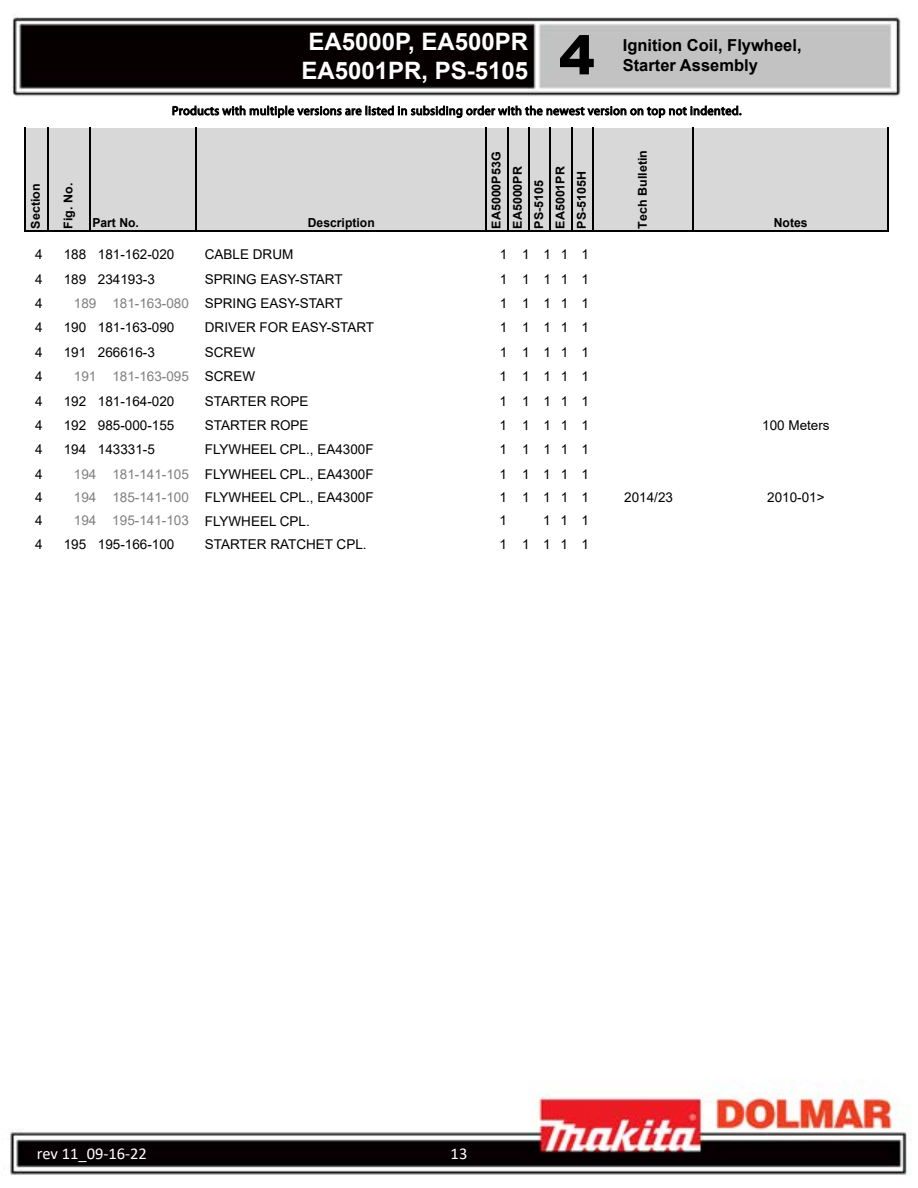
<style>
.page{position:relative;width:918px;height:1188px;background:#fff}
.page>*{position:absolute;margin:0;border:0;box-sizing:border-box;transform-origin:0 0}
.t1{font:900 54px "Arial";color:#000}
.t2{font:700 24px/28.8px "Arial";color:#fff}
.t3{font:700 16.5px/19.8px "Arial";color:#000}
.t4{font:16.5px "Calibri";color:#fff}
.t5{font:13.5px "Arial";color:#000}
.t6{font:13.5px "Arial";color:#7f7f7f}
.t7{font:12.45px "Myriad Pro";letter-spacing:.03em;color:#000}
.t8{font:700 12.45px "Arial";color:#000}
.t9{font:700 12.15px/21.3px "Arial";letter-spacing:.005em;color:#000}
.s1{color:#7f7f7f}
.s2{color:#000}
</style>
<div class="page">
<img style="left:8px;top:17px;width:900px;height:1158px">
<div style="left:25px;top:128px;width:863px;height:104px;background:#d8d8d8"></div>
<hr style="left:24px;top:128px;width:1px;height:104px;background:#000">
<hr style="left:47px;top:128px;width:2px;height:104px;background:#000">
<hr style="left:89px;top:128px;width:2px;height:104px;background:#000">
<hr style="left:195px;top:128px;width:2px;height:104px;background:#000">
<hr style="left:486px;top:128px;width:1px;height:104px;background:#000">
<hr style="left:507px;top:128px;width:1px;height:104px;background:#000">
<hr style="left:528px;top:128px;width:2px;height:104px;background:#000">
<hr style="left:550px;top:128px;width:1px;height:104px;background:#000">
<hr style="left:571px;top:128px;width:1px;height:104px;background:#000">
<hr style="left:592px;top:128px;width:2px;height:104px;background:#000">
<hr style="left:693px;top:128px;width:1px;height:104px;background:#000">
<hr style="left:887px;top:128px;width:2px;height:104px;background:#000">
<hr style="left:25px;top:231px;width:864px;height:1px;background:#000">
<p class="t9" style="left:25px;top:229px;width:47px;rotate:-90deg">Section</p>
<p class="t9" style="left:58px;top:229px;width:47px;rotate:-90deg">Fig. No.</p>
<h2 class="t2" style="left:301px;top:28px;width:228px">EA5000P, EA500PR<br>EA5001PR, PS-5105</h2>
<h1 class="t1" style="left:559px;top:16px;width:38px">4</h1>
<p class="t3" style="left:623px;top:36px;width:180px">Ignition Coil, Flywheel,<br>Starter Assembly</p>
<p class="t7" style="left:172px;top:103px;width:571px">Products with multiple versions are listed in subsiding order with the newest version on top not indented.</p>
<p class="t8" style="left:92px;top:214px;width:48px">Part No.</p>
<p class="t8" style="left:308px;top:214px;width:68px">Description</p>
<p class="t9" style="left:486px;top:229px;width:79px;rotate:-90deg">EA5000P53G<br>EA5000PR<br>PS-5105<br>EA5001PR<br>PS-5105H</p>
<p class="t9" style="left:632px;top:229px;width:80px;rotate:-90deg">Tech Bulletin</p>
<p class="t8" style="left:774px;top:214px;width:35px">Notes</p>
<p class="t5" style="left:35px;top:245px;width:9px">4</p>
<p class="t5" style="left:64px;top:245px;width:112px">188 181-162-020</p>
<p class="t5" style="left:205px;top:245px;width:90px">CABLE DRUM</p>
<p class="t5" style="left:500px;top:245px;width:91px">1 1111</p>
<p class="t5" style="left:35px;top:270px;width:9px">4</p>
<p class="t5" style="left:64px;top:270px;width:93px">189 234193-3</p>
<p class="t5" style="left:205px;top:270px;width:139px">SPRING EASY-START</p>
<p class="t5" style="left:500px;top:270px;width:91px">1 1111</p>
<p class="t5" style="left:35px;top:294px;width:9px">4</p>
<p class="t5" style="left:74px;top:294px;width:270px"><span class="s1">189 181-163-080</span> SPRING EASY-START</p>
<p class="t5" style="left:500px;top:294px;width:91px">1 1111</p>
<p class="t5" style="left:35px;top:318px;width:9px">4</p>
<p class="t5" style="left:64px;top:318px;width:112px">190 181-163-090</p>
<p class="t5" style="left:205px;top:318px;width:171px">DRIVER FOR EASY-START</p>
<p class="t5" style="left:500px;top:318px;width:91px">1 1111</p>
<p class="t5" style="left:35px;top:343px;width:9px">4</p>
<p class="t5" style="left:64px;top:343px;width:93px">191 266616-3</p>
<p class="t5" style="left:205px;top:343px;width:52px">SCREW</p>
<p class="t5" style="left:500px;top:343px;width:91px">1 1111</p>
<p class="t5" style="left:35px;top:367px;width:9px">4</p>
<p class="t6" style="left:74px;top:367px;width:183px">191 181-163-095 <span class="s2">SCREW</span></p>
<p class="t5" style="left:500px;top:367px;width:91px">1 1111</p>
<p class="t5" style="left:35px;top:392px;width:9px">4</p>
<p class="t5" style="left:64px;top:392px;width:112px">192 181-164-020</p>
<p class="t5" style="left:205px;top:392px;width:105px">STARTER ROPE</p>
<p class="t5" style="left:500px;top:392px;width:91px">1 1111</p>
<p class="t5" style="left:35px;top:416px;width:9px">4</p>
<p class="t5" style="left:64px;top:416px;width:112px">192 985-000-155</p>
<p class="t5" style="left:205px;top:416px;width:105px">STARTER ROPE</p>
<p class="t5" style="left:500px;top:416px;width:91px">1 1111</p>
<p class="t5" style="left:762px;top:416px;width:69px">100 Meters</p>
<p class="t5" style="left:35px;top:440px;width:9px">4</p>
<p class="t5" style="left:64px;top:440px;width:93px">194 143331-5</p>
<p class="t5" style="left:205px;top:440px;width:170px">FLYWHEEL CPL., EA4300F</p>
<p class="t5" style="left:500px;top:440px;width:91px">1 1111</p>
<p class="t5" style="left:35px;top:465px;width:9px">4</p>
<p class="t5" style="left:74px;top:465px;width:301px"><span class="s1">194 181-141-105</span> FLYWHEEL CPL., EA4300F</p>
<p class="t5" style="left:500px;top:465px;width:91px">1 1111</p>
<p class="t5" style="left:35px;top:488px;width:9px">4</p>
<p class="t5" style="left:74px;top:488px;width:301px"><span class="s1">194 185-141-100</span> FLYWHEEL CPL., EA4300F</p>
<p class="t5" style="left:500px;top:488px;width:91px">1 1111</p>
<p class="t5" style="left:624px;top:488px;width:50px">2014/23</p>
<p class="t5" style="left:767px;top:488px;width:59px">2010-01&gt;</p>
<p class="t5" style="left:35px;top:511px;width:9px">4</p>
<p class="t6" style="left:74px;top:511px;width:237px">194 195-141-103 <span class="s2">FLYWHEEL CPL.</span></p>
<p class="t5" style="left:500px;top:511px;width:9px">1</p>
<p class="t5" style="left:543px;top:511px;width:47px">11 1</p>
<p class="t5" style="left:35px;top:535px;width:9px">4</p>
<p class="t5" style="left:64px;top:535px;width:112px">195 195-166-100</p>
<p class="t5" style="left:205px;top:535px;width:163px">STARTER RATCHET CPL.</p>
<p class="t5" style="left:500px;top:535px;width:91px">1 1111</p>
<p class="t4" style="left:37px;top:1142px;width:112px">rev 11_09-16-22</p>
<p class="t4" style="left:451px;top:1142px;width:18px">13</p>
</div>
